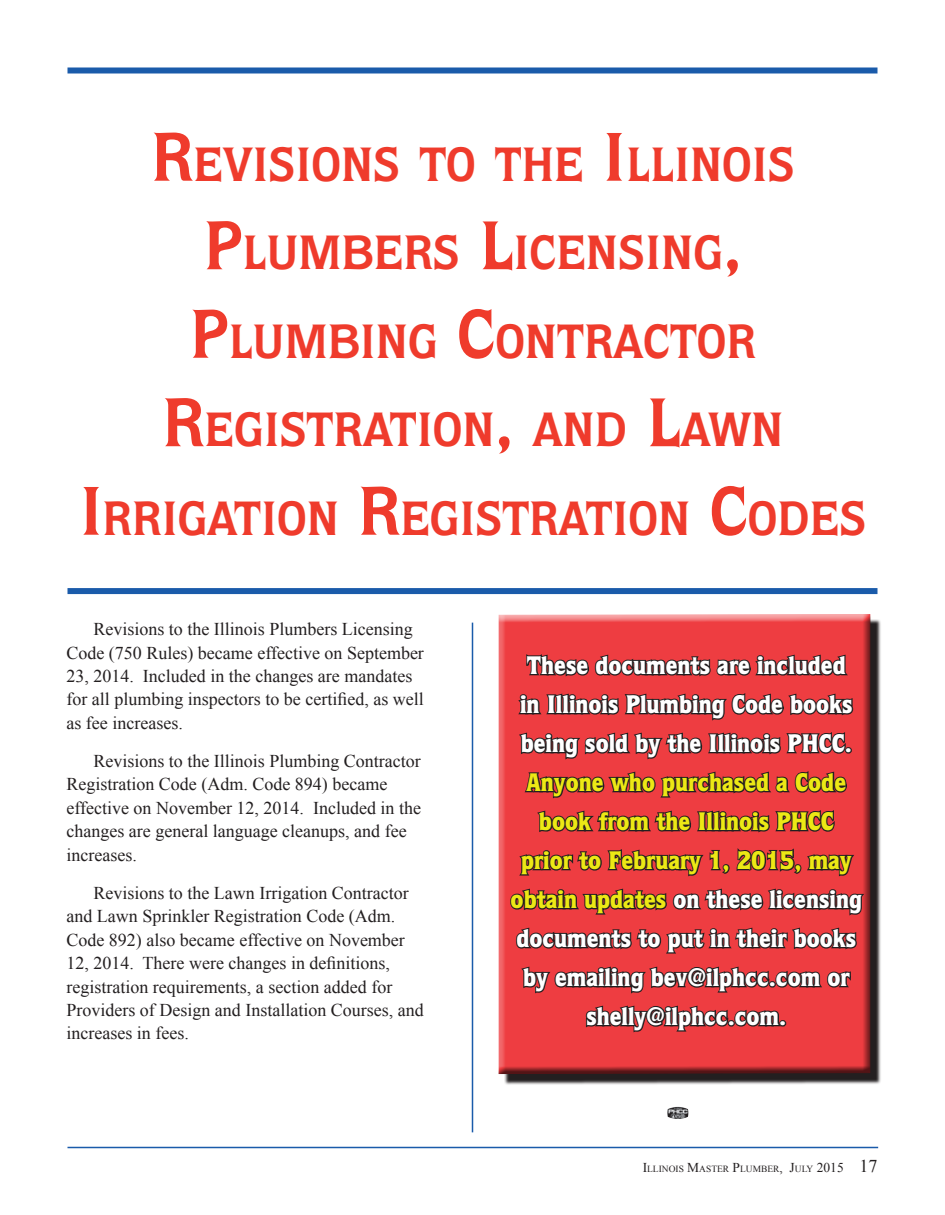
<style>
.page{position:relative;width:945px;height:1215px;background:#fff}
.page>*{position:absolute;margin:0;border:0;box-sizing:border-box;transform-origin:0 0}
.t1{font:700 48.3px/88.5px "Quorum";color:#ef3b2c;text-align:center}
.t2{font:900 25.5px/39px "Quorum";color:#fff;scale:.92 1}
.t3{font:18px/23.4px "Times New Roman";color:#231f20}
.t4{font:9.45px "Times New Roman";color:#231f20}
.s1{font-size:69px}
.s2{color:#ece815}
.s3{font-size:13.5px}
.s4{font-size:18px}
</style>
<div class="page">
<hr style="left:68px;top:1147px;width:810px;height:1px;background:#1a5baa">
<div style="left:68px;top:68px;width:810px;height:6px;background:#1a5baa"></div>
<div style="left:68px;top:588px;width:810px;height:6px;background:#1a5baa"></div>
<hr style="left:472px;top:623px;width:1px;height:509px;background:#1a5baa">
<svg style="left:504px;top:619px;width:377px;height:466px;background:#626060"></svg>
<div style="left:498px;top:614px;width:375px;height:461px;background:#231f20;opacity:.75"></div>
<svg style="left:525px;top:652px;width:326px;height:30px;background:#a13134"></svg>
<svg style="left:516px;top:692px;width:339px;height:30px;background:#a03134"></svg>
<div style="left:845px;top:747px;width:7px;height:7px;border:2px solid #231f20;border-radius:50%"></div>
<svg style="left:516px;top:731px;width:332px;height:105px;background:#af3336"></svg>
<svg style="left:509px;top:845px;width:358px;height:72px;background:#b13336"></svg>
<svg style="left:515px;top:926px;width:343px;height:115px;background:#b93538"></svg>
<div style="left:779px;top:1020px;width:7px;height:7px;border:2px solid #231f20;border-radius:50%"></div>
<h1 class="t1" style="left:80px;top:119px;width:788px"><span class="s1">R</span>EVISIONS TO THE <span class="s1">I</span>LLINOIS<br><span class="s1">P</span>LUMBERS <span class="s1">L</span>ICENSING<span class="s1">,<br>P</span>LUMBING <span class="s1">C</span>ONTRACTOR<br><span class="s1">R</span>EGISTRATION<span class="s1">,</span> AND <span class="s1">L</span>AWN<br><span class="s1">I</span>RRIGATION <span class="s1">R</span>EGISTRATION <span class="s1">C</span>ODES</h1>
<p class="t3" style="left:66px;top:617px;width:359px;text-indent:27px">Revisions to the Illinois Plumbers Licensing Code (750 Rules) became effective on September 23, 2014. Included in the changes are mandates for all plumbing inspectors to be certified, as well as fee increases.</p>
<p class="t3" style="left:66px;top:749px;width:356px;text-indent:27px">Revisions to the Illinois Plumbing Contractor Registration Code (Adm. Code 894) became effective on November 12, 2014. Included in the changes are general language cleanups, and fee increases.</p>
<p class="t3" style="left:66px;top:881px;width:359px;text-indent:27px">Revisions to the Lawn Irrigation Contractor and Lawn Sprinkler Registration Code (Adm.<br>Code 892) also became effective on November 12, 2014. There were changes in definitions, registration requirements, a section added for Providers of Design and Installation Courses, and increases in fees.</p>
<h2 class="t2" style="left:520px;top:645px;width:363px">These documents are included in Illinois Plumbing Code books being sold by the Illinois PHCC.</h2>
<h2 class="t2" style="left:511px;top:762px;width:384px;text-align:center"><span class="s2">Anyone who purchased a Code book from the Illinois PHCC prior to February 1, 2015, may obtain updates</span> on these licensing documents to put in their books by emailing bev@ilphcc.com or shelly@ilphcc.com.</h2>
<p class="t4" style="left:643px;top:1163px;width:236px"><span class="s3">I</span>LLINOIS <span class="s3">M</span>ASTER <span class="s3">P</span>LUMBER<span class="s3">, J</span>ULY <span class="s3">2015</span> <span class="s4">17</span></p>
</div>
